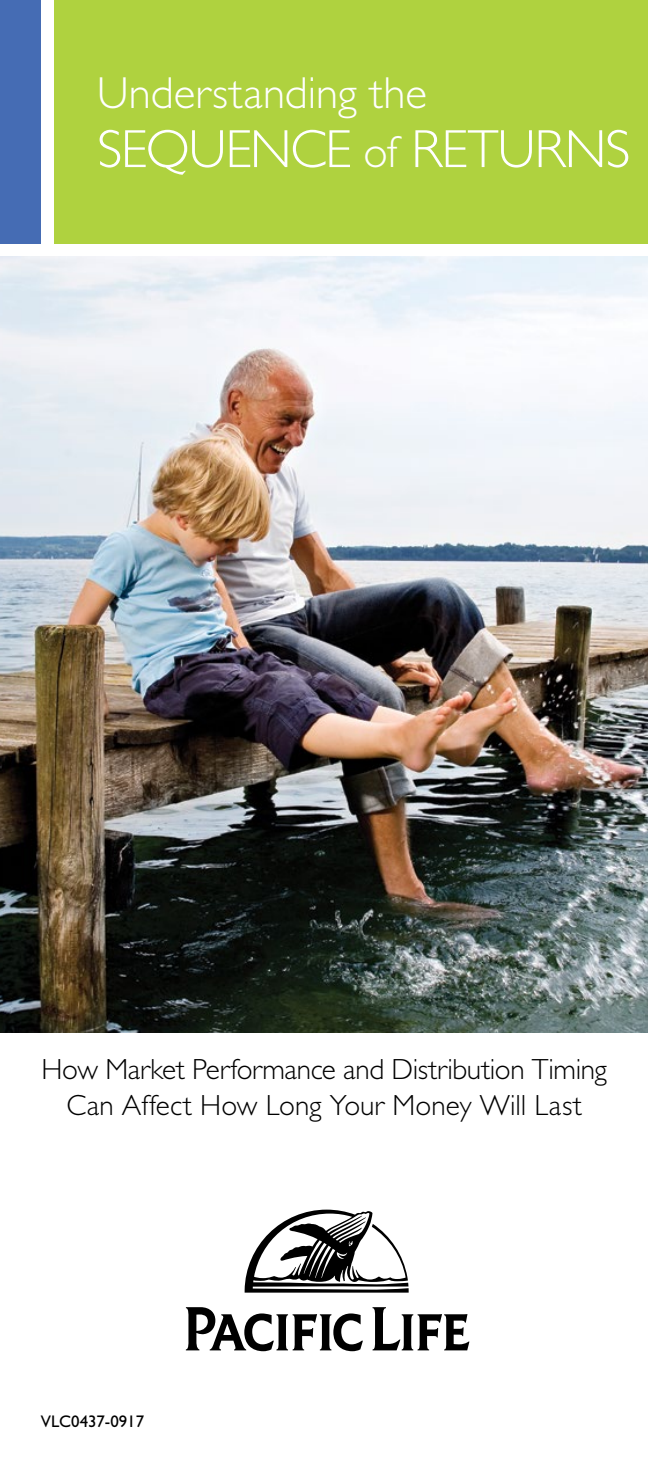
<style>
.page{position:relative;width:648px;height:1458px;background:#fff}
.page>*{position:absolute;margin:0;border:0;box-sizing:border-box;transform-origin:0 0}
.Cover_Headline_21_5{font:300 54px "Gill Sans Std";letter-spacing:-.02em;color:#fff}
.Cover_Understanding{font:300 45px "Gill Sans Std";letter-spacing:.005em;color:#fff}
.t1{font:300 29.25px/36px "Gill Sans Std";letter-spacing:-.005em;color:#000;text-align:center}
.t2{font:16.88px "Gill Sans Std";color:#000}
.s1{font-size:45px}
</style>
<div class="page">
<div style="left:54px;top:0;width:594px;height:243px;background:#afd23f"></div>
<div style="left:0;top:0;width:40px;height:243px;background:#456cb4"></div>
<img style="left:0;top:257px;width:648px;height:776px">
<svg style="left:186px;top:1307px;width:177px;height:44px"></svg>
<svg style="left:373px;top:1307px;width:96px;height:43px"></svg>
<svg style="left:245px;top:1210px;width:164px;height:83px"></svg>
<p class="Cover_Understanding" style="left:97px;top:68px;width:331px">Understanding the</p>
<p class="Cover_Headline_21_5" style="left:97px;top:119px;width:535px">SEQUENCE <span class="s1">of</span> RETURNS</p>
<p class="t1" style="left:42px;top:1052px;width:567px">How Market Performance and Distribution Timing<br>Can Affect How Long Your Money Will Last</p>
<p class="t2" style="left:41px;top:1412px;width:105px">VLC0437-0917</p>
</div>
